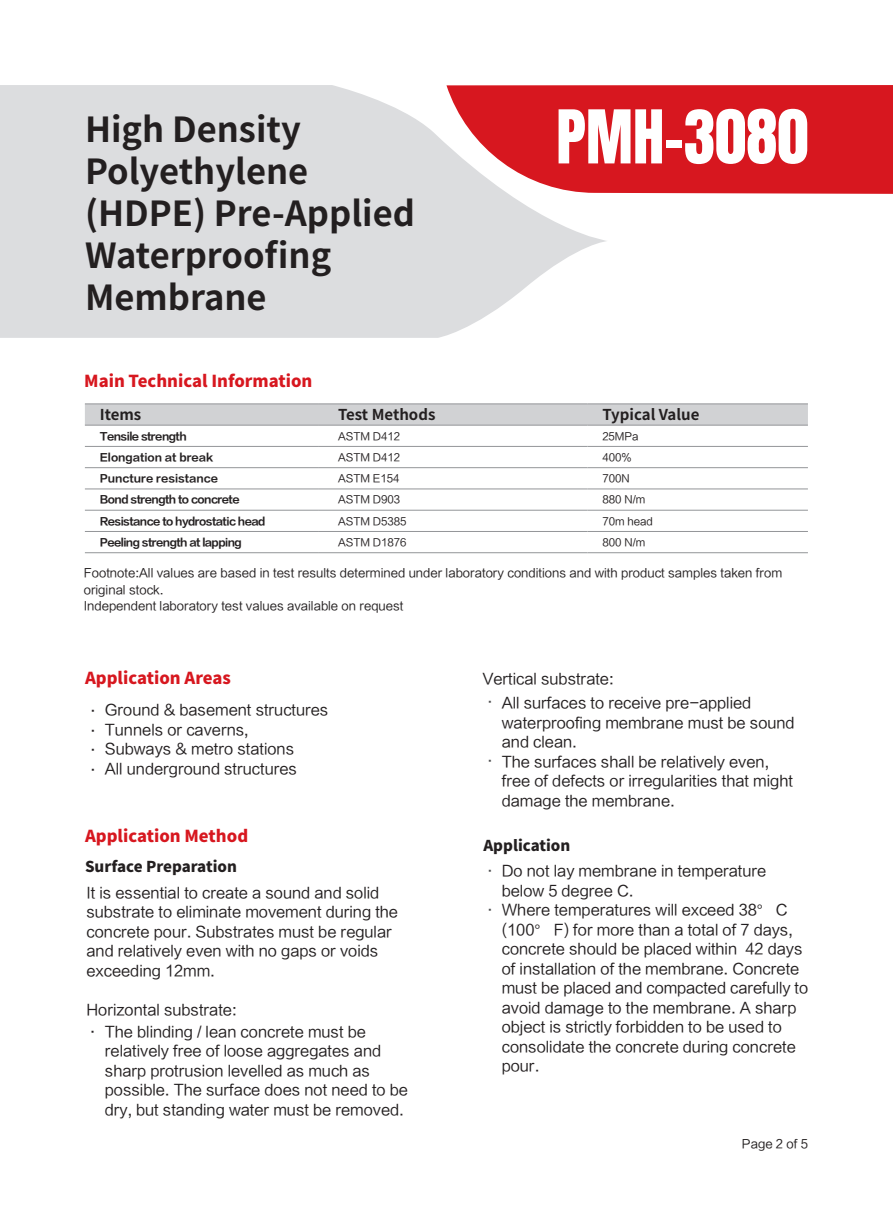
<style>
.page{position:relative;width:893px;height:1212px;background:#fff}
.page>*{position:absolute;margin:0;border:0;box-sizing:border-box;transform-origin:0 0}
.t1{font:63px "Anton";color:#fff}
.t2{font:700 34.5px/42px "Source Han Sans CN";color:#231f20}
.t3{font:800 16.5px "Source Han Sans CN";color:#d7171f}
.t4{font:15px/19.5px "FZLTHJW GB1 0";color:#231f20}
.t5{font:800 15px "Source Han Sans CN";color:#231f20}
.t6{font:700 15px "Source Han Sans CN";color:#231f20}
.t7{font:12px/16.5px "FZLTHJW GB1 0";color:#231f20}
.t8{font:10.5px "FZLTCHJW GB1 0";letter-spacing:-.05em;color:#231f20}
.t9{font:10.5px "FZLTHJW GB1 0";color:#231f20}
.t10{font:10.5px "FZLTCHJW GB1 0";color:#231f20}
.s1{color:#4b4c4d}
</style>
<div class="page">
<div style="left:608px;top:85px;width:285px;height:109px;background:#d7171f"></div>
<svg style="left:0;top:85px;width:608px;height:253px;background:#ded1d3"></svg>
<svg style="left:85px;top:404px;width:723px;height:21px;background:#cecfd1"></svg>
<hr style="left:85px;top:403px;width:234px;height:1px;background:#939598">
<hr style="left:319px;top:403px;width:268px;height:1px;background:#939598">
<hr style="left:587px;top:403px;width:221px;height:1px;background:#939598">
<hr style="left:85px;top:425px;width:234px;height:1px;background:#939598">
<hr style="left:319px;top:425px;width:268px;height:1px;background:#939598">
<hr style="left:587px;top:425px;width:221px;height:1px;background:#939598">
<hr style="left:85px;top:467px;width:234px;height:1px;background:#939598">
<hr style="left:319px;top:467px;width:268px;height:1px;background:#939598">
<hr style="left:587px;top:467px;width:221px;height:1px;background:#939598">
<hr style="left:85px;top:488px;width:234px;height:1px;background:#939598">
<hr style="left:319px;top:488px;width:268px;height:1px;background:#939598">
<hr style="left:587px;top:488px;width:221px;height:1px;background:#939598">
<hr style="left:85px;top:510px;width:234px;height:1px;background:#939598">
<hr style="left:319px;top:510px;width:268px;height:1px;background:#939598">
<hr style="left:587px;top:510px;width:221px;height:1px;background:#939598">
<hr style="left:85px;top:531px;width:234px;height:1px;background:#939598">
<hr style="left:319px;top:552px;width:268px;height:1px;background:#939598">
<hr style="left:587px;top:552px;width:221px;height:1px;background:#939598">
<hr style="left:85px;top:446px;width:234px;height:1px;background:#939598">
<hr style="left:319px;top:446px;width:268px;height:1px;background:#939598">
<hr style="left:587px;top:446px;width:221px;height:1px;background:#939598">
<hr style="left:319px;top:531px;width:268px;height:1px;background:#939598">
<hr style="left:587px;top:531px;width:221px;height:1px;background:#939598">
<hr style="left:85px;top:552px;width:234px;height:1px;background:#939598">
<p class="t2" style="left:85px;top:109px;width:331px">High Density<br>Polyethylene (HDPE) Pre-Applied<br>Waterproofing<br>Membrane</p>
<p class="t1" style="left:556px;top:105px;width:254px">PMH-3080</p>
<p class="t3" style="left:84px;top:371px;width:230px">Main Technical Information</p>
<p class="t6" style="left:100px;top:406px;width:43px">Items</p>
<p class="t6" style="left:338px;top:406px;width:99px">Test Methods</p>
<p class="t6" style="left:602px;top:406px;width:99px">Typical Value</p>
<p class="t8" style="left:100px;top:430px;width:88px">Tensile strength</p>
<p class="t9" style="left:338px;top:430px;width:64px">ASTM D412</p>
<p class="t9" style="left:602px;top:430px;width:38px">25MPa</p>
<p class="t10" style="left:100px;top:451px;width:115px">Elongation at break</p>
<p class="t9" style="left:338px;top:451px;width:64px">ASTM D412</p>
<p class="t9" style="left:602px;top:451px;width:31px">400%</p>
<p class="t10" style="left:100px;top:473px;width:120px">Puncture resistance</p>
<p class="t9" style="left:338px;top:473px;width:63px">ASTM E154</p>
<p class="t9" style="left:602px;top:473px;width:29px">700N</p>
<p class="t8" style="left:100px;top:494px;width:141px">Bond strength to concrete</p>
<p class="t9" style="left:338px;top:494px;width:64px">ASTM D903</p>
<p class="t9" style="left:602px;top:494px;width:44px">880 N/m</p>
<p class="t8" style="left:100px;top:515px;width:167px">Resistance to hydrostatic head</p>
<p class="t9" style="left:338px;top:515px;width:70px">ASTM D5385</p>
<p class="t9" style="left:602px;top:515px;width:52px">70m head</p>
<p class="t8" style="left:100px;top:536px;width:144px">Peeling strength at lapping</p>
<p class="t9" style="left:338px;top:536px;width:70px">ASTM D1876</p>
<p class="t9" style="left:602px;top:536px;width:44px">800 N/m</p>
<p class="t7" style="left:84px;top:565px;width:700px">Footnote:All values are based in test results determined under laboratory conditions and with product samples taken from original stock.</p>
<p class="t7" style="left:84px;top:598px;width:321px">Independent laboratory test values available on request</p>
<p class="t3" style="left:85px;top:668px;width:147px">Application Areas</p>
<p class="t4" style="left:85px;top:700px;width:245px">· Ground &amp; basement structures</p>
<p class="t4" style="left:85px;top:720px;width:165px">· Tunnels or caverns,</p>
<p class="t4" style="left:85px;top:739px;width:210px">· Subways &amp; metro stations</p>
<p class="t4" style="left:85px;top:759px;width:213px">· All underground structures</p>
<p class="t3" style="left:85px;top:827px;width:165px">Application Method</p>
<p class="t5" style="left:85px;top:858px;width:153px">Surface Preparation</p>
<p class="t4" style="left:86px;top:883px;width:313px">It is essential to create a sound and solid substrate to eliminate movement during the concrete pour. Substrates must be regular and relatively even with no gaps or voids exceeding 12mm.</p>
<p class="t4" style="left:86px;top:1000px;width:152px">Horizontal substrate:</p>
<p class="t4" style="left:85px;top:1022px;width:282px">· The blinding / lean concrete must be</p>
<p class="t4" style="left:105px;top:1041px;width:305px">relatively free of loose aggregates and sharp protrusion levelled as much as possible. The surface does not need to be dry, but standing water must be removed.</p>
<p class="t4" style="left:482px;top:669px;width:133px">Vertical substrate:</p>
<p class="t4" style="left:482px;top:693px;width:270px"><span class="s1">·</span> All surfaces to receive pre-applied</p>
<p class="t4" style="left:502px;top:713px;width:294px">waterproofing membrane must be sound and clean.</p>
<p class="t4" style="left:502px;top:771px;width:293px">free of defects or irregularities that might damage the membrane.</p>
<p class="t4" style="left:482px;top:752px;width:288px"><span class="s1">·</span> The surfaces shall be relatively even,</p>
<p class="t5" style="left:483px;top:837px;width:88px">Application</p>
<p class="t4" style="left:502px;top:862px;width:266px;text-indent:-19px"><span class="s1">·</span> Do not lay membrane in temperature below 5 degree C.</p>
<p class="t4" style="left:502px;top:901px;width:308px;text-indent:-19px"><span class="s1">·</span> Where temperatures will exceed 38° C (100° F) for more than a total of 7 days, concrete should be placed within 42 days of installation of the membrane. Concrete must be placed and compacted carefully to avoid damage to the membrane. A sharp object is strictly forbidden to be used to consolidate the concrete during concrete pour.</p>
<p class="t7" style="left:742px;top:1136px;width:67px">Page 2 of 5</p>
</div>
